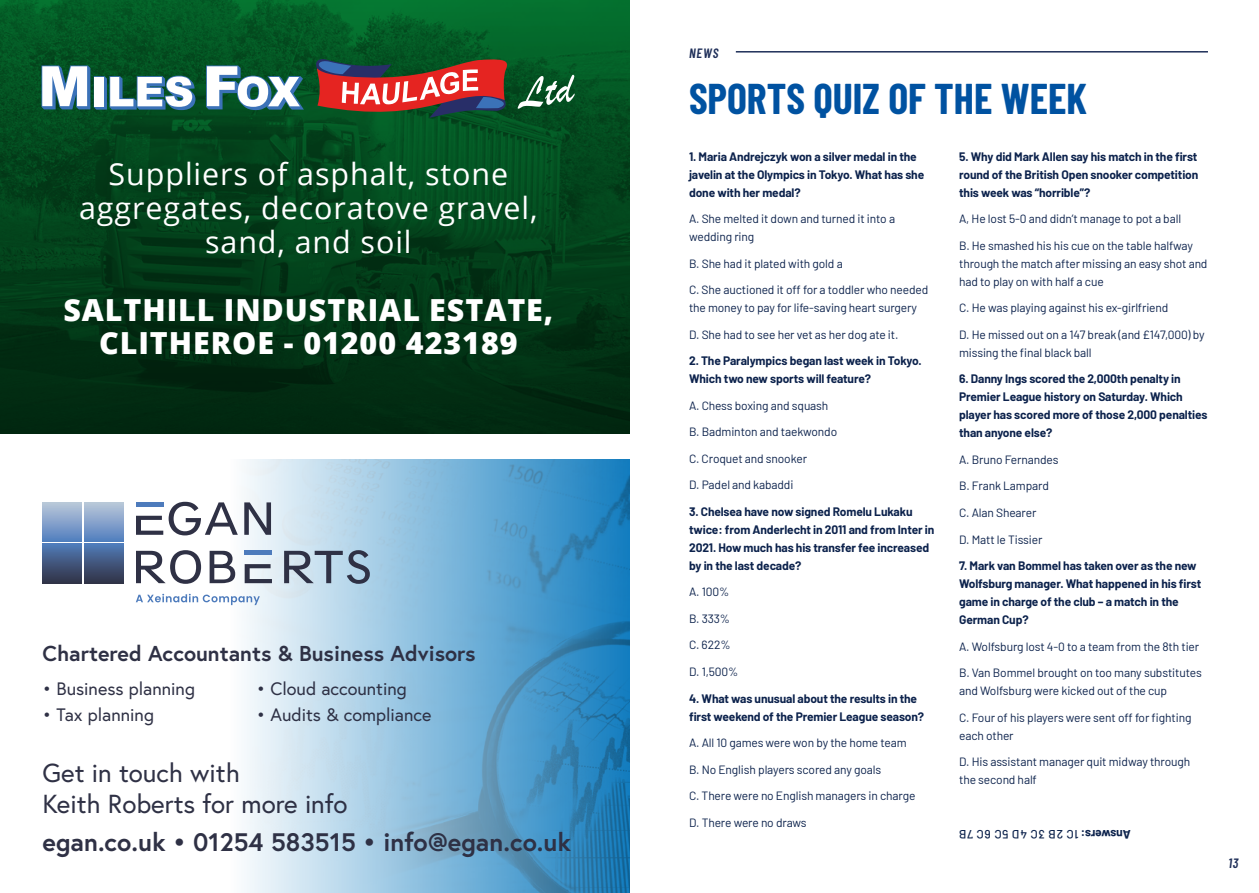
<style>
.page{position:relative;width:1259px;height:893px;background:#fff}
.page>*{position:absolute;margin:0;border:0;box-sizing:border-box;transform-origin:0 0}
.t1{font:700 42px "Barlow Condensed";color:#0052a1}
.t2{font:30.45px/33.8px "Open Sans";letter-spacing:.03em;color:#fff;text-align:center}
.t3{font:800 30.45px/33.8px "Open Sans";letter-spacing:.03em;color:#fff;text-align:center}
.t4{font:26.1px/31.2px "Europa";color:#2f3145}
.t5{font:700 25.35px "Europa";color:#2f3145}
.t6{font:700 21.6px "Europa";color:#2f3145}
.t7{font:18px "Europa";color:#2f3145}
.t8{font:italic 600 13.5px "Barlow Condensed";letter-spacing:.07em;color:#1f2f59}
.t9{font:12px/18px "Barlow";letter-spacing:-.01em;color:#0c224c}
.t10{font:700 12px/18px "Barlow";letter-spacing:-.01em;color:#0c224c}
.t11{font:500 12px "Barlow";letter-spacing:.05em;color:#0c224c}
.s1{font-weight:700}
</style>
<div class="page">
<svg style="left:231px;top:459px;width:398px;height:434px;background:#84b9d9"></svg>
<svg style="left:136px;top:516px;width:27px;height:19px"></svg>
<div style="left:136px;top:502px;width:27px;height:5px;background:#4d7bbc"></div>
<svg style="left:169px;top:502px;width:69px;height:33px"></svg>
<svg style="left:244px;top:502px;width:27px;height:33px"></svg>
<svg style="left:245px;top:564px;width:27px;height:19px"></svg>
<hr style="left:245px;top:551px;width:27px;height:4px;background:#4d7bbc">
<svg style="left:136px;top:550px;width:65px;height:34px"></svg>
<svg style="left:210px;top:551px;width:25px;height:32px"></svg>
<svg style="left:284px;top:550px;width:86px;height:34px;background:#8ea0b2"></svg>
<div style="left:84px;top:544px;width:39px;height:39px;background:linear-gradient(to bottom,#517bb7,#313245)"></div>
<div style="left:43px;top:502px;width:39px;height:40px;background:linear-gradient(to bottom,#bcc9da,#537fbf)"></div>
<div style="left:84px;top:502px;width:39px;height:40px;background:linear-gradient(to bottom,#bcc9da,#537fbf)"></div>
<div style="left:43px;top:544px;width:39px;height:39px;background:linear-gradient(to bottom,#517bb7,#313245)"></div>
<svg style="left:136px;top:594px;width:124px;height:11px"></svg>
<svg style="left:0;top:0;width:629px;height:434px;background:#02401a"></svg>
<svg style="left:313px;top:58px;width:199px;height:70px;background:#735042"></svg>
<svg style="left:41px;top:65px;width:154px;height:45px"></svg>
<svg style="left:206px;top:65px;width:98px;height:45px"></svg>
<svg style="left:518px;top:75px;width:56px;height:34px"></svg>
<hr style="left:736px;top:51px;width:472px;height:2px;background:#1f2f59">
<h2 class="t2" style="left:79px;top:157px;width:460px">Suppliers of asphalt, stone aggregates, decoratove gravel, sand, and soil</h2>
<h2 class="t3" style="left:63px;top:291px;width:491px">SALTHILL INDUSTRIAL ESTATE,<br>CLITHEROE - 01200 423189</h2>
<h3 class="t6" style="left:43px;top:639px;width:435px">Chartered Accountants &amp; Business Advisors</h3>
<h3 class="t7" style="left:43px;top:677px;width:154px">• Business planning</h3>
<h3 class="t7" style="left:43px;top:703px;width:113px">• Tax planning</h3>
<h3 class="t7" style="left:256px;top:677px;width:152px">• Cloud accounting</h3>
<h3 class="t7" style="left:256px;top:703px;width:176px">• Audits &amp; compliance</h3>
<h3 class="t4" style="left:43px;top:756px;width:306px">Get in touch with<br>Keith Roberts for more info</h3>
<h3 class="t5" style="left:43px;top:825px;width:530px">egan.co.uk • 01254 583515 • info@egan.co.uk</h3>
<p class="t8" style="left:689px;top:43px;width:31px">NEWS</p>
<h1 class="t1" style="left:689px;top:69px;width:400px">SPORTS QUIZ OF THE WEEK</h1>
<p class="t10" style="left:689px;top:147px;width:237px">1. Maria Andrejczyk won a silver medal in the javelin at the Olympics in Tokyo. What has she done with her medal?</p>
<p class="t9" style="left:689px;top:209px;width:208px">A. She melted it down and turned it into a wedding ring</p>
<p class="t9" style="left:689px;top:254px;width:155px">B. She had it plated with gold a</p>
<p class="t9" style="left:689px;top:280px;width:241px">C. She auctioned it off for a toddler who needed the money to pay for life-saving heart surgery</p>
<p class="t9" style="left:689px;top:325px;width:211px">D. She had to see her vet as her dog ate it.</p>
<p class="t10" style="left:689px;top:351px;width:234px">2. The Paralympics began last week in Tokyo.<br>Which two new sports will feature?</p>
<p class="t9" style="left:689px;top:396px;width:141px">A. Chess boxing and squash</p>
<p class="t9" style="left:689px;top:422px;width:150px">B. Badminton and taekwondo</p>
<p class="t9" style="left:689px;top:449px;width:119px">C. Croquet and snooker</p>
<p class="t9" style="left:689px;top:475px;width:106px">D. Padel and kabaddi</p>
<p class="t10" style="left:689px;top:502px;width:247px">3. Chelsea have now signed Romelu Lukaku twice: from Anderlecht in 2011 and from Inter in 2021. How much has his transfer fee increased by in the last decade?</p>
<p class="t9" style="left:689px;top:582px;width:42px">A. 100%</p>
<p class="t9" style="left:689px;top:609px;width:43px">B. 333%</p>
<p class="t9" style="left:689px;top:635px;width:43px">C. 622%</p>
<p class="t9" style="left:689px;top:662px;width:51px">D. 1,500%</p>
<p class="t10" style="left:689px;top:688px;width:237px">4. What was unusual about the results in the first weekend of the Premier League season?</p>
<p class="t9" style="left:689px;top:733px;width:219px">A. All 10 games were won by the home team</p>
<p class="t9" style="left:689px;top:759px;width:194px">B. No English players scored any goals</p>
<p class="t9" style="left:689px;top:786px;width:228px">C. There were no English managers in charge</p>
<p class="t9" style="left:689px;top:812px;width:119px">D. There were no draws</p>
<p class="t10" style="left:959px;top:147px;width:241px;text-align:justify">5. Why did Mark Allen say his match in the first round of the British Open snooker competition this week was “horrible”?</p>
<p class="t9" style="left:959px;top:209px;width:223px">A, He lost 5-0 and didn’t manage to pot a ball</p>
<p class="t9" style="left:959px;top:236px;width:250px">B. He smashed his his cue on the table halfway through the match after missing an easy shot and had to play on with half a cue</p>
<p class="t9" style="left:959px;top:298px;width:211px">C. He was playing against his ex-girlfriend</p>
<p class="t9" style="left:959px;top:325px;width:247px">D. He missed out on a 147 break (and £147,000) by missing the final black ball</p>
<p class="t10" style="left:959px;top:369px;width:250px">6. Danny Ings scored the 2,000th penalty in Premier League history on Saturday. Which player has scored more of those 2,000 penalties than anyone else?</p>
<p class="t9" style="left:959px;top:450px;width:101px">A. Bruno Fernandes</p>
<p class="t9" style="left:959px;top:476px;width:91px">B. Frank Lampard</p>
<p class="t9" style="left:959px;top:503px;width:79px">C. Alan Shearer</p>
<p class="t9" style="left:959px;top:529px;width:85px">D. Matt le Tissier</p>
<p class="t10" style="left:959px;top:556px;width:244px">7. Mark van Bommel has taken over as the new Wolfsburg manager. What happened in his first game in charge of the club – a match in the German Cup?</p>
<p class="t9" style="left:959px;top:636px;width:242px">A. Wolfsburg lost 4-0 to a team from the 8th tier</p>
<p class="t9" style="left:959px;top:663px;width:244px">B. Van Bommel brought on too many substitutes and Wolfsburg were kicked out of the cup</p>
<p class="t9" style="left:959px;top:707px;width:234px">C. Four of his players were sent off for fighting each other</p>
<p class="t9" style="left:959px;top:752px;width:233px">D. His assistant manager quit midway through the second half</p>
<p class="t11" style="left:1130px;top:843px;width:173px;rotate:-180deg"><span class="s1">Answers:</span>1C 2B 3C 4D 5C 6C 7B</p>
<p class="t8" style="left:1228px;top:854px;width:12px">13</p>
</div>
